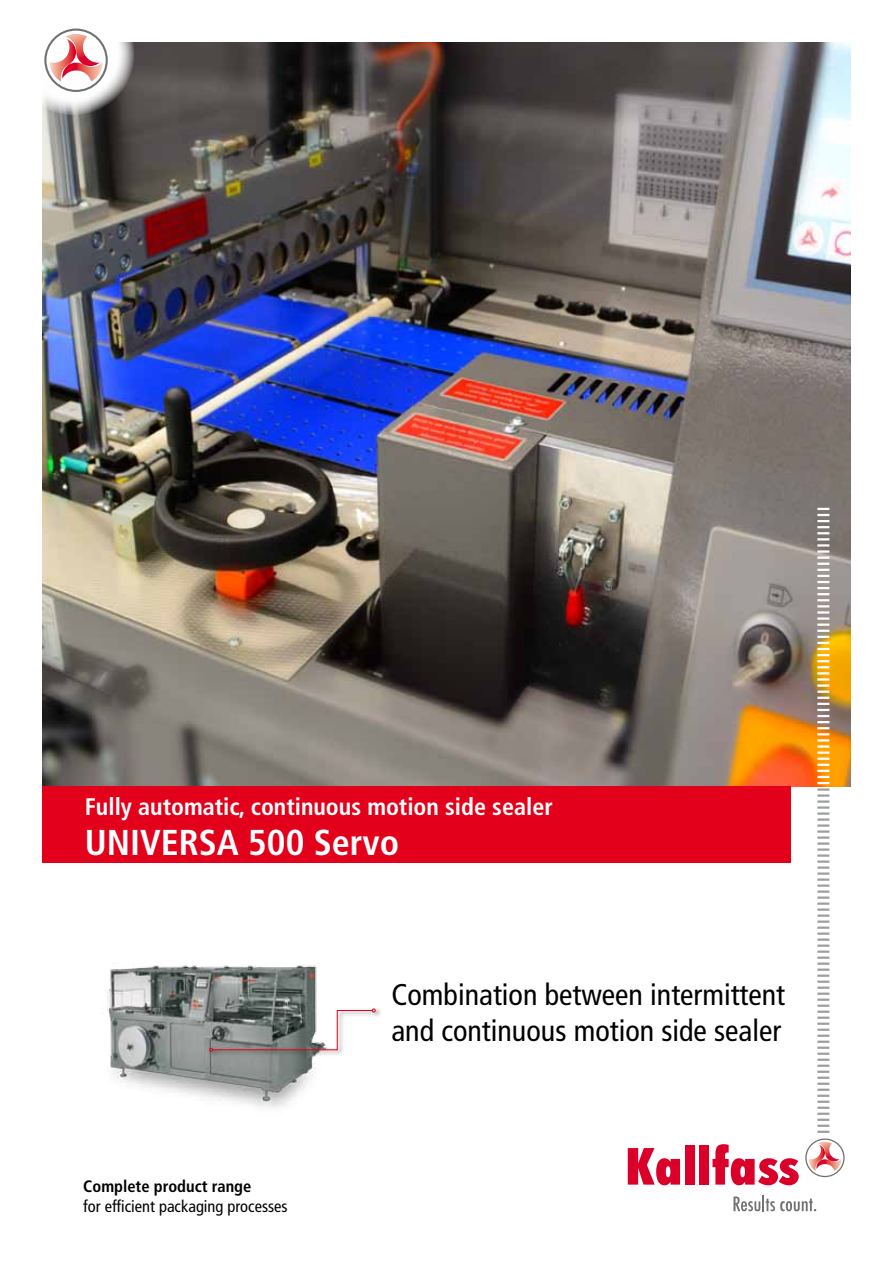
<style>
.page{position:relative;width:893px;height:1263px;background:#fff}
.page>*{position:absolute;margin:0;border:0;box-sizing:border-box;transform-origin:0 0}
.t1{font:700 condensed 36px "Frutiger LT Std";color:#fff}
.t2{font:condensed 30px/36px "Frutiger LT Std";color:#000}
.t3{font:700 condensed 24px "Frutiger LT Std";color:#fff}
.t4{font:condensed 16.5px "Frutiger LT Std";color:#000}
.t5{font:700 condensed 16.5px "Frutiger LT Std";color:#000}
</style>
<div class="page">
<img style="left:43px;top:43px;width:807px;height:744px">
<img style="left:107px;top:965px;width:210px;height:143px">
<svg style="left:42px;top:28px;width:93px;height:87px"></svg>
<div style="left:43px;top:787px;width:748px;height:76px;background:#e2001a"></div>
<svg style="left:628px;top:1148px;width:52px;height:37px"></svg>
<div style="left:685px;top:1145px;width:10px;height:39px;background:#da002a"></div>
<div style="left:699px;top:1145px;width:10px;height:39px;background:#da002a"></div>
<svg style="left:712px;top:1144px;width:87px;height:41px"></svg>
<svg style="left:805px;top:508px;width:40px;height:669px"></svg>
<svg style="left:733px;top:1195px;width:83px;height:16px"></svg>
<div style="left:207px;top:1006px;width:175px;height:51px;background:#000;opacity:.75"></div>
<svg style="left:209px;top:1008px;width:167px;height:44px"></svg>
<p class="t3" style="left:85px;top:792px;width:469px">Fully automatic, continuous motion side sealer</p>
<p class="t1" style="left:85px;top:821px;width:316px">UNIVERSA 500 Servo</p>
<p class="t5" style="left:83px;top:1177px;width:170px">Complete product range</p>
<p class="t4" style="left:83px;top:1197px;width:206px">for efficient packaging processes</p>
<p class="t2" style="left:391px;top:977px;width:395px">Combination between intermittent and continuous motion side sealer</p>
</div>
